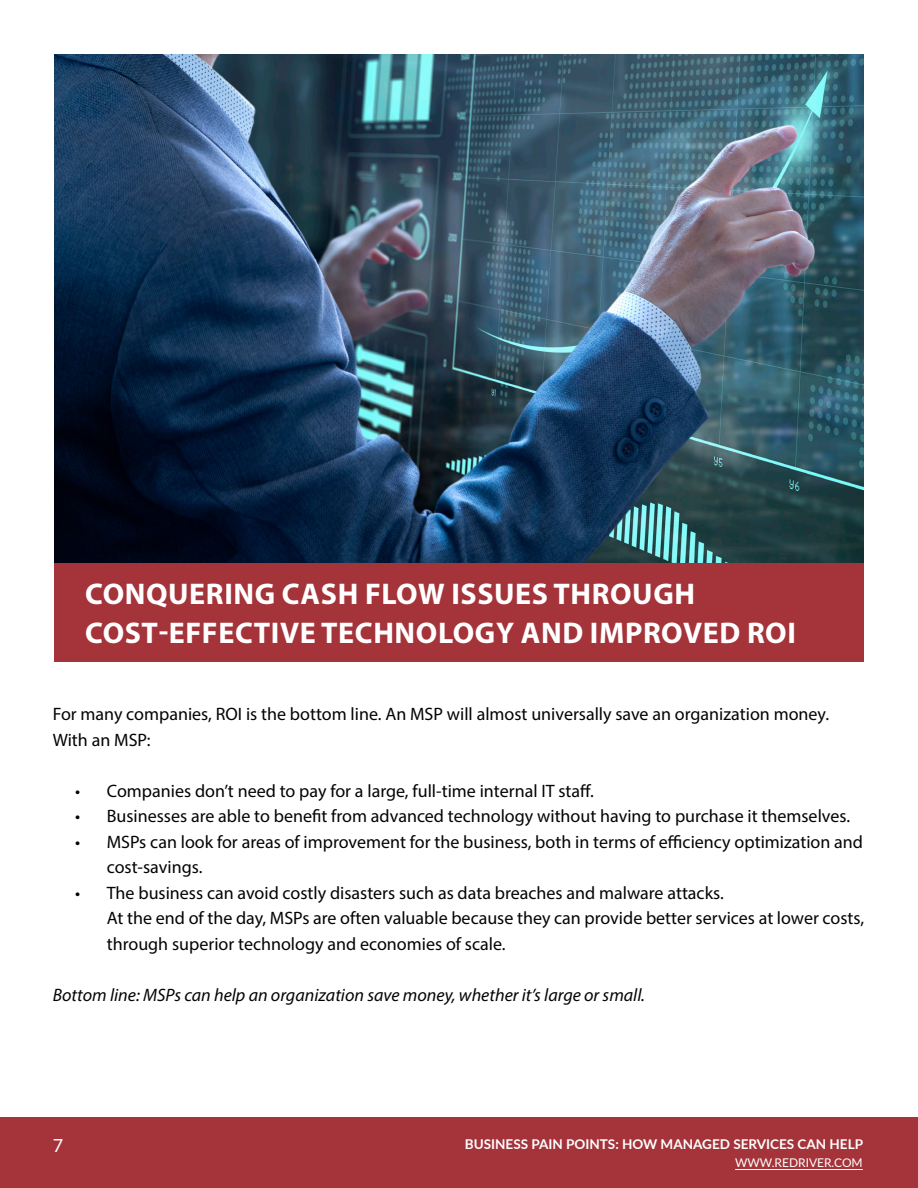
<style>
.page{position:relative;width:918px;height:1188px;background:#fff}
.page>*{position:absolute;margin:0;border:0;box-sizing:border-box;transform-origin:0 0}
.t1{font:700 30px "Myriad Pro";letter-spacing:.02em;color:#fff}
.t2{font:18px "Myriad Pro";color:#040503}
.t3{font:italic 18px "Myriad Pro";color:#040503}
.t4{font:18px "Lato";color:#fff}
.t5{font:700 13.5px "Lato";color:#fff}
.t6{font:12px "Lato";color:#fff}
</style>
<div class="page">
<div style="left:0;top:1118px;width:918px;height:70px;background:#a4333a"></div>
<hr style="left:735px;top:1169px;width:128px;height:1px;background:#fff">
<img style="left:54px;top:54px;width:810px;height:509px">
<div style="left:54px;top:563px;width:810px;height:99px;background:#a4333a"></div>
<p class="t1" style="left:85px;top:574px;width:611px">CONQUERING CASH FLOW ISSUES THROUGH</p>
<p class="t1" style="left:85px;top:613px;width:712px">COST-EFFECTIVE TECHNOLOGY AND IMPROVED ROI</p>
<p class="t2" style="left:53px;top:703px;width:778px">For many companies, ROI is the bottom line. An MSP will almost universally save an organization money.</p>
<p class="t2" style="left:53px;top:728px;width:99px">With an MSP:</p>
<p class="t2" style="left:75px;top:779px;width:520px">• Companies don’t need to pay for a large, full-time internal IT staff.</p>
<p class="t2" style="left:75px;top:805px;width:776px">• Businesses are able to benefit from advanced technology without having to purchase it themselves.</p>
<p class="t2" style="left:75px;top:830px;width:789px">• MSPs can look for areas of improvement for the business, both in terms of efficiency optimization and</p>
<p class="t2" style="left:107px;top:856px;width:97px">cost-savings.</p>
<p class="t2" style="left:75px;top:881px;width:650px">• The business can avoid costly disasters such as data breaches and malware attacks.</p>
<p class="t2" style="left:107px;top:907px;width:759px">At the end of the day, MSPs are often valuable because they can provide better services at lower costs,</p>
<p class="t2" style="left:107px;top:932px;width:400px">through superior technology and economies of scale.</p>
<p class="t3" style="left:53px;top:983px;width:594px">Bottom line: MSPs can help an organization save money, whether it’s large or small.</p>
<p class="t4" style="left:53px;top:1132px;width:12px">7</p>
<p class="t5" style="left:465px;top:1134px;width:400px">BUSINESS PAIN POINTS: HOW MANAGED SERVICES CAN HELP</p>
<p class="t6" style="left:735px;top:1154px;width:129px">WWW.REDRIVER.COM</p>
</div>
